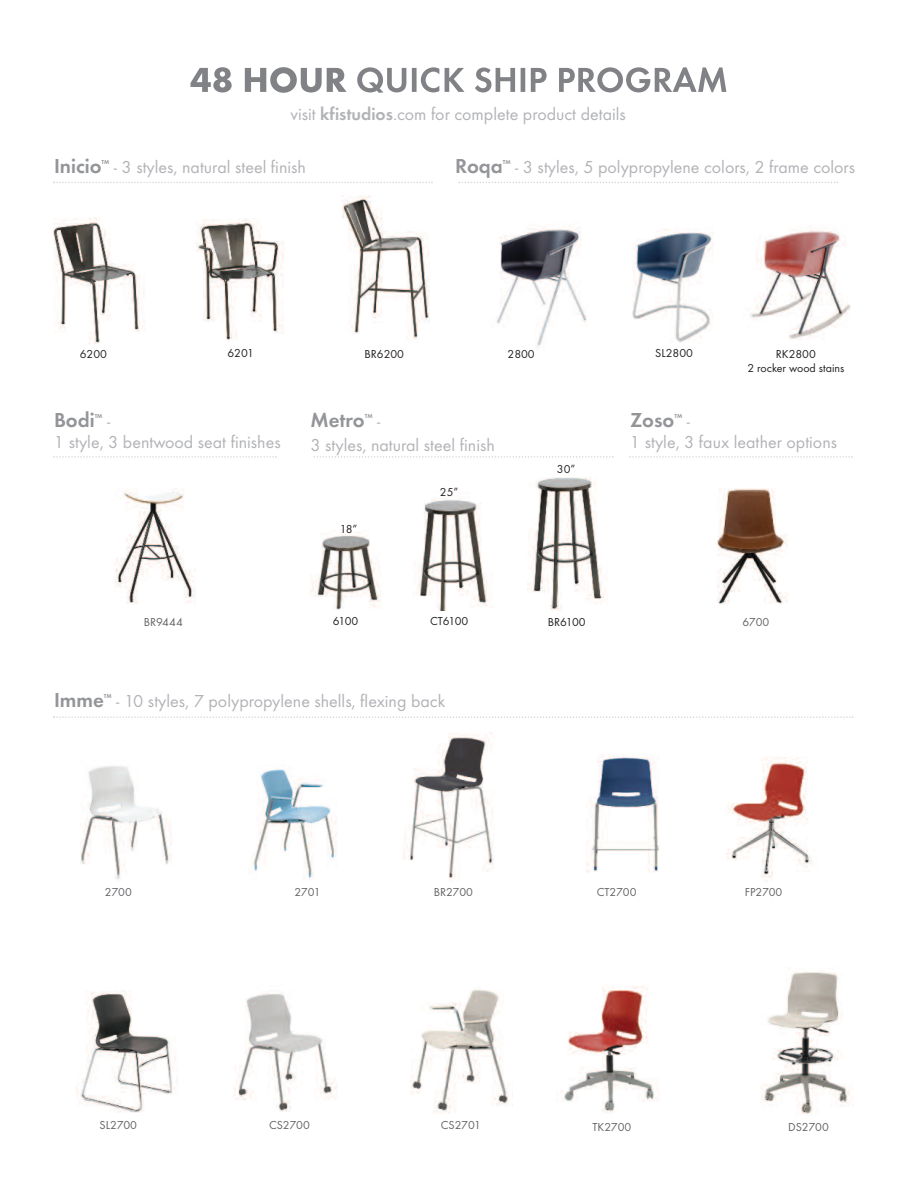
<style>
.page{position:relative;width:918px;height:1188px;background:#fff}
.page>*{position:absolute;margin:0;border:0;box-sizing:border-box;transform-origin:0 0}
.t1{font:600 21px "Futura T";color:#939598}
.t2{font:18px/21px "Futura T";color:#b2b3b7}
.t3{font:12px/14.4px "Futura T";color:#231f20;text-align:center}
.t4{font:12px "Futura T";color:#636366}
.t5{font:600 6px "Futura T";color:#939598}
.s1{font-weight:600}
</style>
<div class="page">
<svg style="left:191px;top:67px;width:156px;height:26px"></svg>
<svg style="left:357px;top:67px;width:369px;height:26px"></svg>
<img style="left:53px;top:217px;width:93px;height:127px">
<img style="left:196px;top:218px;width:88px;height:123px">
<img style="left:341px;top:196px;width:88px;height:143px">
<img style="left:115px;top:488px;width:81px;height:116px">
<img style="left:311px;top:532px;width:70px;height:77px">
<img style="left:414px;top:499px;width:76px;height:111px">
<img style="left:527px;top:477px;width:80px;height:134px">
<svg style="left:53px;top:182px;width:380px;height:1px"></svg>
<svg style="left:53px;top:456px;width:224px;height:2px"></svg>
<svg style="left:314px;top:456px;width:300px;height:2px"></svg>
<img style="left:253px;top:769px;width:84px;height:110px">
<img style="left:80px;top:765px;width:92px;height:115px">
<img style="left:403px;top:733px;width:91px;height:146px">
<img style="left:586px;top:754px;width:73px;height:118px">
<img style="left:234px;top:992px;width:103px;height:120px">
<img style="left:76px;top:990px;width:103px;height:123px">
<img style="left:410px;top:989px;width:99px;height:124px">
<img style="left:727px;top:757px;width:85px;height:125px">
<img style="left:761px;top:970px;width:90px;height:145px">
<img style="left:561px;top:986px;width:97px;height:127px">
<svg style="left:53px;top:716px;width:800px;height:2px"></svg>
<img style="left:496px;top:226px;width:91px;height:121px">
<img style="left:632px;top:229px;width:82px;height:114px">
<img style="left:750px;top:230px;width:101px;height:110px">
<svg style="left:459px;top:182px;width:379px;height:1px"></svg>
<img style="left:717px;top:488px;width:71px;height:117px">
<svg style="left:629px;top:456px;width:224px;height:2px"></svg>
<p class="t2" style="left:291px;top:103px;width:337px">visit <span class="s1">kfistudios</span>.com for complete product details</p>
<p class="t1" style="left:54px;top:153px;width:49px">Inicio</p>
<p class="t5" style="left:102px;top:158px;width:9px">TM</p>
<p class="t2" style="left:114px;top:156px;width:194px">- 3 styles, natural steel finish</p>
<p class="t1" style="left:455px;top:153px;width:49px">Roqa</p>
<p class="t5" style="left:503px;top:158px;width:9px">TM</p>
<p class="t2" style="left:515px;top:156px;width:341px">- 3 styles, 5 polypropylene colors, 2 frame colors</p>
<p class="t3" style="left:80px;top:347px;width:29px">6200</p>
<p class="t3" style="left:228px;top:346px;width:28px">6201</p>
<p class="t3" style="left:365px;top:347px;width:41px">BR6200</p>
<p class="t3" style="left:508px;top:347px;width:29px">2800</p>
<p class="t3" style="left:655px;top:346px;width:39px">SL2800</p>
<p class="t3" style="left:747px;top:347px;width:99px">RK2800<br>2 rocker wood stains</p>
<p class="t1" style="left:54px;top:407px;width:42px">Bodi</p>
<p class="t5" style="left:95px;top:412px;width:9px">TM</p>
<p class="t2" style="left:54px;top:410px;width:228px;text-indent:53px">-<br>1 style, 3 bentwood seat finishes</p>
<p class="t1" style="left:310px;top:407px;width:56px">Metro</p>
<p class="t5" style="left:365px;top:412px;width:9px">TM</p>
<p class="t2" style="left:311px;top:408px;width:186px;line-height:24px;text-indent:67px">-<br>3 styles, natural steel finish</p>
<p class="t3" style="left:340px;top:522px;width:19px">18”</p>
<p class="t3" style="left:440px;top:484px;width:20px">25”</p>
<p class="t3" style="left:557px;top:462px;width:20px">30”</p>
<p class="t4" style="left:144px;top:615px;width:41px">BR9444</p>
<p class="t3" style="left:333px;top:614px;width:27px">6100</p>
<p class="t3" style="left:430px;top:613px;width:40px">CT6100</p>
<p class="t3" style="left:548px;top:615px;width:39px">BR6100</p>
<p class="t1" style="left:54px;top:688px;width:51px">Imme</p>
<p class="t5" style="left:104px;top:693px;width:9px">TM</p>
<p class="t2" style="left:116px;top:691px;width:331px">- 10 styles, 7 polypropylene shells, flexing back</p>
<p class="t1" style="left:630px;top:407px;width:46px">Zoso</p>
<p class="t5" style="left:674px;top:412px;width:9px">TM</p>
<p class="t2" style="left:630px;top:410px;width:209px;text-indent:57px">-<br>1 style, 3 faux leather options</p>
<p class="t4" style="left:743px;top:615px;width:28px">6700</p>
<p class="t4" style="left:105px;top:885px;width:28px">2700</p>
<p class="t4" style="left:294px;top:885px;width:28px">2701</p>
<p class="t4" style="left:434px;top:885px;width:41px">BR2700</p>
<p class="t4" style="left:597px;top:885px;width:41px">CT2700</p>
<p class="t4" style="left:745px;top:885px;width:39px">FP2700</p>
<p class="t4" style="left:100px;top:1117px;width:39px">SL2700</p>
<p class="t4" style="left:269px;top:1117px;width:42px">CS2700</p>
<p class="t4" style="left:441px;top:1117px;width:42px">CS2701</p>
<p class="t4" style="left:592px;top:1119px;width:40px">TK2700</p>
<p class="t4" style="left:788px;top:1119px;width:42px">DS2700</p>
</div>
